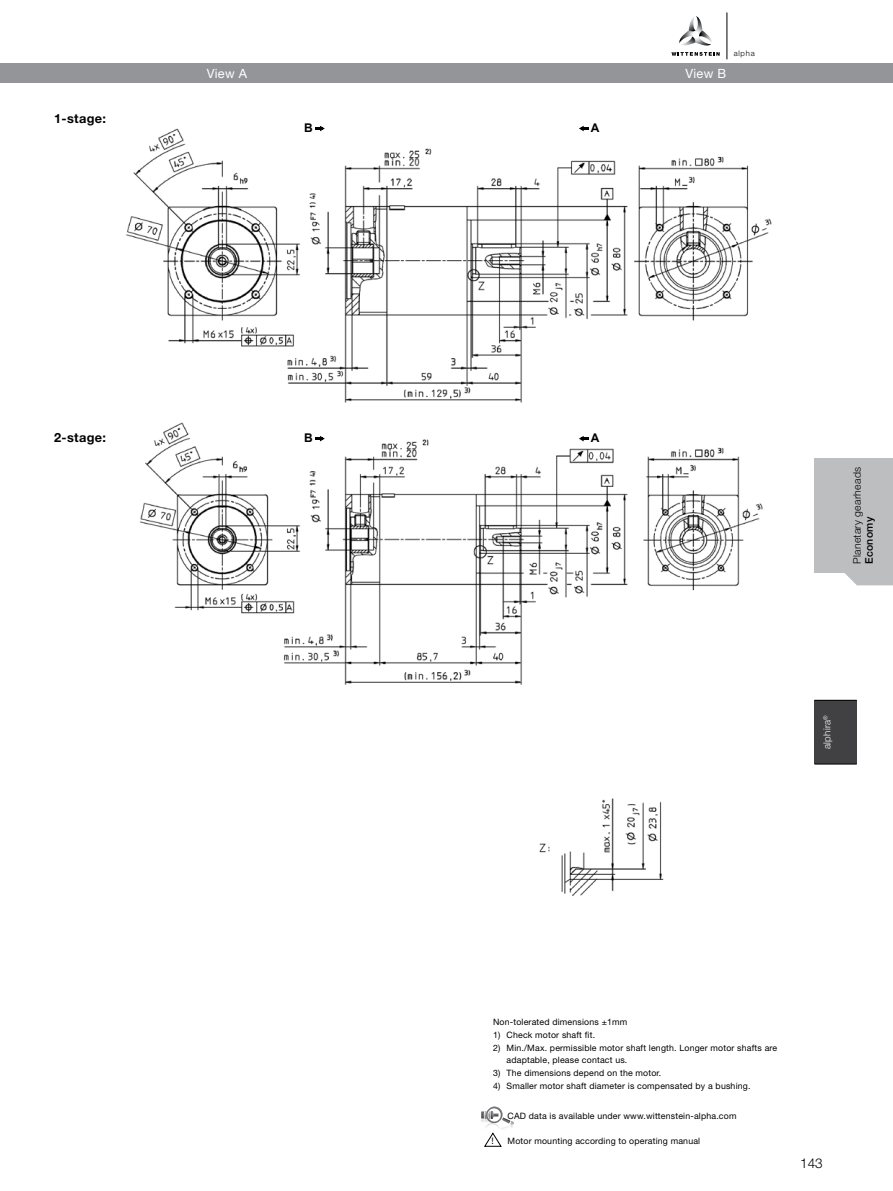
<style>
.page{position:relative;width:893px;height:1191px;background:#fff}
.page>*{position:absolute;margin:0;border:0;box-sizing:border-box;transform-origin:0 0}
.t1{font:300 13.5px "Helvetica Neue LT";color:#000}
.t2{font:700 12.75px "Helvetica Neue LT";letter-spacing:.025em;color:#000}
.t3{font:12.75px "Helvetica Neue LT";letter-spacing:.025em;color:#fff}
.t4{font:700 12px "Arial";color:#000}
.t5{font:300 10.5px "Helvetica Neue LT";letter-spacing:.025em;color:#000}
.t6{font:500 10.5px "Helvetica Neue LT";letter-spacing:.025em;color:#000}
.t7{font:300 9.75px "Helvetica Neue LT";letter-spacing:.025em;color:#fff}
.t8{font:9px "Helvetica Neue LT";color:#000}
.t9{font:8.7px/12.8px "Helvetica Neue LT";letter-spacing:.02em;color:#000}
.t10{font:300 7.65px "Helvetica Neue LT";letter-spacing:.1em;color:#000}
</style>
<div class="page">
<div style="left:0;top:64px;width:893px;height:19px;background:#939598"></div>
<svg style="left:679px;top:16px;width:33px;height:30px"></svg>
<svg style="left:671px;top:52px;width:49px;height:4px"></svg>
<hr style="left:727px;top:12px;width:1px;height:47px;background:#000">
<svg style="left:836px;top:572px;width:57px;height:13px"></svg>
<div style="left:814px;top:700px;width:43px;height:64px;background:#414042"></div>
<hr style="left:814px;top:700px;width:43px;height:1px;background:#000">
<hr style="left:814px;top:764px;width:43px;height:1px;background:#000">
<img style="left:126px;top:125px;width:646px;height:560px">
<img style="left:539px;top:798px;width:125px;height:98px">
<svg style="left:579px;top:126px;width:10px;height:5px"></svg>
<svg style="left:315px;top:126px;width:10px;height:5px"></svg>
<svg style="left:579px;top:436px;width:10px;height:5px"></svg>
<svg style="left:315px;top:436px;width:10px;height:5px"></svg>
<div style="left:814px;top:458px;width:79px;height:114px;background:#bcbec0"></div>
<svg style="left:481px;top:1106px;width:33px;height:41px"></svg>
<h2 class="t2" style="left:54px;top:111px;width:53px">1-stage:</h2>
<h2 class="t3" style="left:207px;top:66px;width:42px">View A</h2>
<h2 class="t3" style="left:685px;top:66px;width:42px">View B</h2>
<p class="t10" style="left:734px;top:48px;width:23px">alpha</p>
<h3 class="t4" style="left:304px;top:120px;width:10px">B</h3>
<h3 class="t4" style="left:591px;top:120px;width:10px">A</h3>
<h2 class="t2" style="left:54px;top:430px;width:53px">2-stage:</h2>
<h3 class="t4" style="left:304px;top:430px;width:10px">B</h3>
<h3 class="t4" style="left:591px;top:430px;width:10px">A</h3>
<p class="t5" style="left:851px;top:564px;width:99px;rotate:-90deg">Planetary gearheads</p>
<p class="t6" style="left:863px;top:564px;width:49px;rotate:-90deg">Economy</p>
<p class="t7" style="left:821px;top:749px;width:35px;rotate:-90deg">alphira<sup>®</sup></p>
<p class="t9" style="left:493px;top:1015px;width:136px">Non-tolerated dimensions ±1mm</p>
<p class="t9" style="left:493px;top:1028px;width:104px">1) Check motor shaft fit.</p>
<p class="t9" style="left:507px;top:1041px;width:272px;text-indent:-13px">2) Min./Max. permissible motor shaft length. Longer motor shafts are adaptable, please contact us.</p>
<p class="t9" style="left:493px;top:1066px;width:170px">3) The dimensions depend on the motor.</p>
<p class="t9" style="left:493px;top:1079px;width:259px">4) Smaller motor shaft diameter is compensated by a bushing.</p>
<p class="t9" style="left:507px;top:1109px;width:230px">CAD data is available under www.wittenstein-alpha.com</p>
<p class="t8" style="left:491px;top:1135px;width:4px">!</p>
<p class="t9" style="left:507px;top:1134px;width:194px">Motor mounting according to operating manual</p>
<h1 class="t1" style="left:800px;top:1154px;width:24px">143</h1>
</div>
